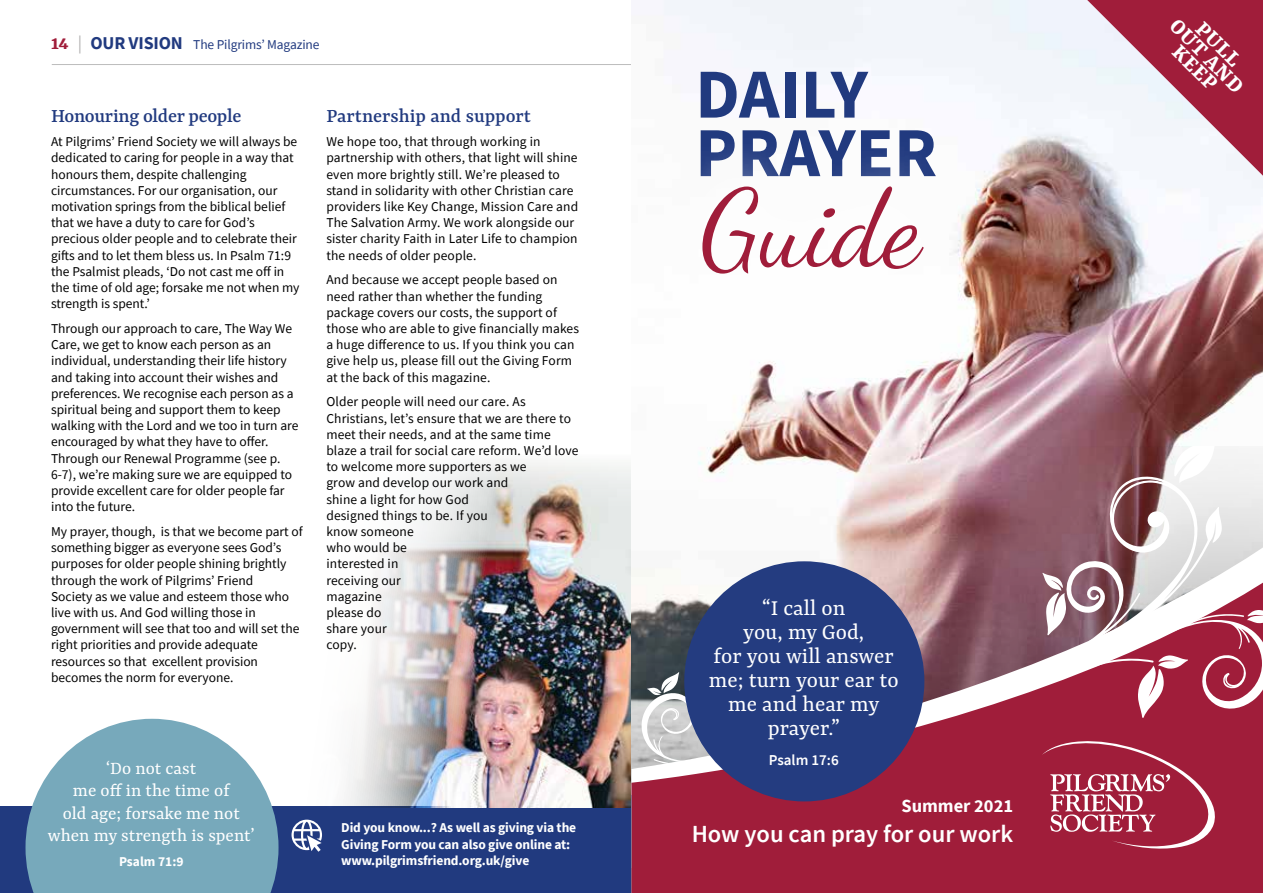
<style>
.page{position:relative;width:1263px;height:893px;background:#fff}
.page>*{position:absolute;margin:0;border:0;box-sizing:border-box;transform-origin:0 0}
.t1{font:108px "Dancing Script";color:#a01d3a}
.t2{font:700 70.2px/58.5px "Source Sans Pro";color:#213a7f}
.t3{font:600 24.6px "Source Sans Pro";color:#fff}
.t4{font:700 24.15px/33px "Yrsa";color:#fff}
.t5{font:24px/24px "Yrsa";color:#fff;text-align:center}
.t6{font:500 21px "Yrsa";letter-spacing:-.005em;color:#213a7f}
.t7{font:19.5px/22.5px "Yrsa";color:#fff;text-align:center}
.t8{font:700 18.45px "Source Sans Pro";color:#fff}
.t9{font:600 15.15px "Source Sans Pro";color:#fff}
.t10{font:13.5px/16.2px "Source Sans Pro";color:#000}
.t11{font:700 13.5px/16.2px "Source Sans Pro";letter-spacing:-.01em;color:#fff}
.t12{font:13.5px "Source Sans Pro";letter-spacing:-.01em;color:#213a7f}
.s1{font-family:"Yrsa";font-weight:700;font-size:21px;color:#a01d3a}
.s2{font-size:18px;color:#b3b2b2}
.s3{font-weight:700;font-size:18px}
</style>
<div class="page">
<div style="left:0;top:807px;width:631px;height:86px;background:#213a7f"></div>
<svg style="left:291px;top:820px;width:31px;height:32px"></svg>
<svg style="left:26px;top:719px;width:253px;height:174px;background:#89b3c3"></svg>
<img style="left:271px;top:460px;width:360px;height:347px">
<hr style="left:52px;top:64px;width:579px;height:1px;background:#bcbcbc">
<img style="left:664px;top:0;width:599px;height:446px">
<div style="left:631px;top:446px;width:632px;height:447px;background:#000;opacity:.3"></div>
<svg style="left:631px;top:477px;width:632px;height:416px;fill:#a01d3a"></svg>
<svg style="left:1042px;top:446px;width:221px;height:272px"></svg>
<svg style="left:640px;top:672px;width:79px;height:94px"></svg>
<div style="left:648px;top:133px;width:328px;height:194px;background:#fff"></div>
<div style="left:684px;top:561px;width:240px;height:240px;background:#243c80;border-radius:50%"></div>
<svg style="left:1087px;top:0;width:176px;height:176px"></svg>
<svg style="left:1042px;top:736px;width:180px;height:120px;background:#ad3c55"></svg>
<p class="t12" style="left:51px;top:36px;width:270px"><span class="s1">14</span> <span class="s2">|</span> <span class="s3">OUR VISION</span> The Pilgrims’ Magazine</p>
<h3 class="t6" style="left:51px;top:103px;width:192px">Honouring older people</h3>
<p class="t10" style="left:51px;top:134px;width:250px">At Pilgrims’ Friend Society we will always be dedicated to caring for people in a way that honours them, despite challenging circumstances. For our organisation, our motivation springs from the biblical belief that we have a duty to care for God’s precious older people and to celebrate their gifts and to let them bless us. In Psalm 71:9 the Psalmist pleads, ‘Do not cast me off in the time of old age; forsake me not when my strength is spent.’</p>
<p class="t10" style="left:51px;top:320px;width:249px">Through our approach to care, The Way We Care, we get to know each person as an individual, understanding their life history and taking into account their wishes and preferences. We recognise each person as a spiritual being and support them to keep walking with the Lord and we too in turn are encouraged by what they have to offer.<br>Through our Renewal Programme (see p.<br>6-7), we’re making sure we are equipped to provide excellent care for older people far into the future.</p>
<p class="t10" style="left:51px;top:523px;width:253px">My prayer, though, is that we become part of something bigger as everyone sees God’s purposes for older people shining brightly through the work of Pilgrims’ Friend<br>Society as we value and esteem those who live with us. And God willing those in government will see that too and will set the right priorities and provide adequate resources so that excellent provision becomes the norm for everyone.</p>
<h3 class="t6" style="left:326px;top:103px;width:206px">Partnership and support</h3>
<p class="t10" style="left:326px;top:134px;width:253px">We hope too, that through working in partnership with others, that light will shine even more brightly still. We’re pleased to stand in solidarity with other Christian care providers like Key Change, Mission Care and The Salvation Army. We work alongside our sister charity Faith in Later Life to champion the needs of older people.</p>
<p class="t10" style="left:326px;top:272px;width:254px">And because we accept people based on need rather than whether the funding package covers our costs, the support of those who are able to give financially makes a huge difference to us. If you think you can give help us, please fill out the Giving Form at the back of this magazine.</p>
<p class="t10" style="left:326px;top:394px;width:254px">Older people will need our care. As<br>Christians, let’s ensure that we are there to meet their needs, and at the same time blaze a trail for social care reform. We’d love to welcome more supporters as we<br>grow and develop our work and<br>shine a light for how God<br>designed things to be. If you<br>know someone<br>who would be<br>interested in<br>receiving our<br>magazine<br>please do<br>share your<br>copy.</p>
<h3 class="t7" style="left:48px;top:758px;width:208px">‘Do not cast<br>me off in the time of<br>old age; forsake me not when my strength is spent’</h3>
<p class="t11" style="left:119px;top:853px;width:66px">Psalm 71:9</p>
<p class="t11" style="left:341px;top:820px;width:236px">Did you know...? As well as giving via the<br>Giving Form you can also give online at: www.pilgrimsfriend.org.uk/give</p>
<h2 class="t2" style="left:695px;top:64px;width:243px">DAILY<br>PRAYER</h2>
<h1 class="t1" style="left:700px;top:165px;width:222px">Guide</h1>
<h3 class="t5" style="left:709px;top:598px;width:191px">“I call on<br>you, my God,<br>for you will answer me; turn your ear to me and hear my prayer.”</h3>
<p class="t9" style="left:769px;top:750px;width:72px">Psalm 17:6</p>
<h3 class="t8" style="left:901px;top:793px;width:113px">Summer 2021</h3>
<h3 class="t3" style="left:692px;top:818px;width:323px">How you can pray for our work</h3>
<h3 class="t4" style="left:1184px;top:11px;width:96px;rotate:45deg">OUT AND</h3>
<h3 class="t4" style="left:1210px;top:14px;width:56px;rotate:45deg">PULL<br>KEEP</h3>
</div>
